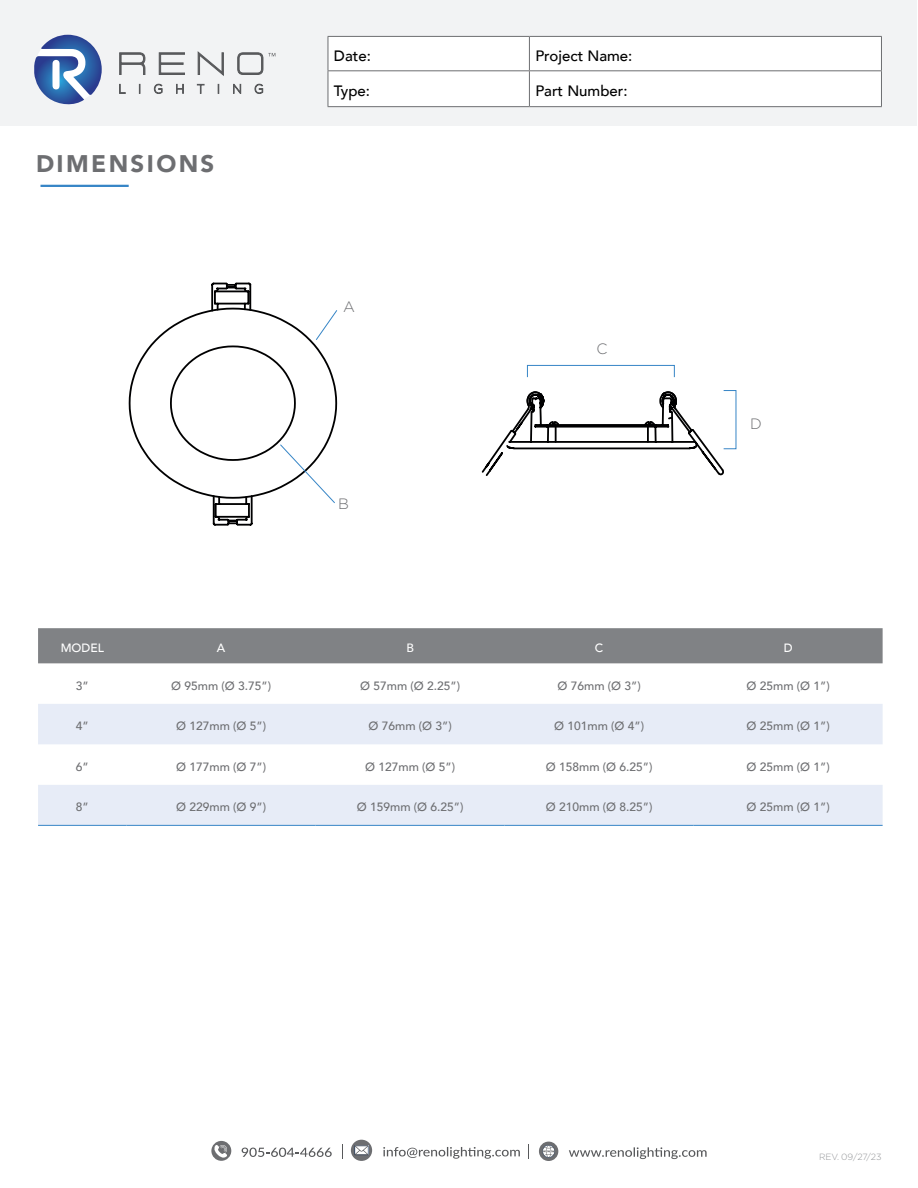
<style>
.page{position:relative;width:918px;height:1188px;background:#fff}
.page>*{position:absolute;margin:0;border:0;box-sizing:border-box;transform-origin:0 0}
.t1{font:900 24px "Avenir";letter-spacing:.1em;color:#6d6e71}
.t2{font:500 15px "Avenir";color:#000}
.t3{font:300 15px "Gotham";color:#6d6e71}
.t4{font:500 12px "Avenir";color:#6d6e71}
.t5{font:500 12px "Avenir";color:#fff}
.t6{font:300 9px "Gotham";color:#939598}
</style>
<div class="page">
<svg style="left:383px;top:1147px;width:137px;height:12px"></svg>
<div style="left:351px;top:1140px;width:21px;height:21px;background:#6d6e71;border-radius:50%"></div>
<svg style="left:354px;top:1145px;width:15px;height:10px"></svg>
<svg style="left:569px;top:1147px;width:138px;height:12px"></svg>
<div style="left:539px;top:1142px;width:19px;height:19px;background:#6d6e71;border-radius:50%"></div>
<svg style="left:542px;top:1145px;width:13px;height:13px"></svg>
<svg style="left:242px;top:1148px;width:90px;height:9px"></svg>
<div style="left:211px;top:1141px;width:20px;height:20px;background:#6d6e71;border-radius:50%"></div>
<svg style="left:213px;top:1145px;width:14px;height:13px"></svg>
<svg style="left:342px;top:1145px;width:1px;height:14px"></svg>
<svg style="left:528px;top:1145px;width:1px;height:14px"></svg>
<div style="left:1px;top:0;width:916px;height:126px;background:#f2f3f4"></div>
<svg style="left:119px;top:52px;width:27px;height:23px"></svg>
<svg style="left:158px;top:52px;width:27px;height:23px"></svg>
<svg style="left:197px;top:51px;width:27px;height:25px"></svg>
<svg style="left:119px;top:84px;width:7px;height:10px"></svg>
<svg style="left:153px;top:83px;width:10px;height:11px"></svg>
<svg style="left:176px;top:84px;width:8px;height:10px"></svg>
<svg style="left:197px;top:84px;width:8px;height:10px"></svg>
<svg style="left:233px;top:83px;width:9px;height:11px"></svg>
<svg style="left:254px;top:83px;width:10px;height:11px"></svg>
<svg style="left:34px;top:35px;width:68px;height:70px"></svg>
<svg style="left:237px;top:52px;width:38px;height:23px"></svg>
<div style="left:329px;top:37px;width:552px;height:69px;background:#fff"></div>
<hr style="left:328px;top:36px;width:201px;height:1px;background:#6d6e71">
<hr style="left:328px;top:37px;width:1px;height:33px;background:#6d6e71">
<hr style="left:529px;top:36px;width:353px;height:1px;background:#6d6e71">
<hr style="left:529px;top:37px;width:1px;height:33px;background:#6d6e71">
<hr style="left:881px;top:37px;width:1px;height:33px;background:#6d6e71">
<hr style="left:328px;top:70px;width:201px;height:1px;background:#6d6e71">
<hr style="left:328px;top:71px;width:1px;height:35px;background:#6d6e71">
<hr style="left:529px;top:70px;width:353px;height:1px;background:#6d6e71">
<hr style="left:529px;top:71px;width:1px;height:35px;background:#6d6e71">
<hr style="left:881px;top:71px;width:1px;height:35px;background:#6d6e71">
<hr style="left:328px;top:106px;width:201px;height:1px;background:#6d6e71">
<hr style="left:529px;top:106px;width:353px;height:1px;background:#6d6e71">
<div style="left:38px;top:628px;width:845px;height:35px;background:#808285"></div>
<svg style="left:38px;top:704px;width:845px;height:121px;fill:#e7ecf7"></svg>
<hr style="left:38px;top:825px;width:89px;height:1px;background:#3685c6">
<hr style="left:127px;top:825px;width:189px;height:1px;background:#3685c6">
<hr style="left:316px;top:825px;width:189px;height:1px;background:#3685c6">
<hr style="left:505px;top:825px;width:189px;height:1px;background:#3685c6">
<hr style="left:694px;top:825px;width:189px;height:1px;background:#3685c6">
<hr style="left:40px;top:185px;width:89px;height:2px;background:#3685c6">
<svg style="left:128px;top:327px;width:41px;height:152px"></svg>
<svg style="left:481px;top:364px;width:252px;height:112px"></svg>
<svg style="left:505px;top:390px;width:220px;height:86px"></svg>
<div style="left:527px;top:365px;width:148px;height:12px;border:1px solid #3685c6"></div>
<svg style="left:169px;top:282px;width:169px;height:244px"></svg>
<h1 class="t1" style="left:36px;top:143px;width:180px">DIMENSIONS</h1>
<p class="t2" style="left:334px;top:43px;width:38px">Date:</p>
<p class="t2" style="left:535px;top:43px;width:98px">Project Name:</p>
<p class="t2" style="left:334px;top:78px;width:38px">Type:</p>
<p class="t2" style="left:535px;top:78px;width:94px">Part Number:</p>
<p class="t3" style="left:343px;top:298px;width:13px">A</p>
<p class="t3" style="left:338px;top:495px;width:12px">B</p>
<p class="t3" style="left:596px;top:341px;width:13px">C</p>
<p class="t3" style="left:750px;top:415px;width:13px">D</p>
<p class="t5" style="left:61px;top:637px;width:45px">MODEL</p>
<p class="t5" style="left:217px;top:637px;width:10px">A</p>
<p class="t5" style="left:406px;top:637px;width:9px">B</p>
<p class="t5" style="left:595px;top:637px;width:10px">C</p>
<p class="t5" style="left:784px;top:637px;width:10px">D</p>
<p class="t4" style="left:76px;top:675px;width:14px">3”</p>
<p class="t4" style="left:171px;top:675px;width:102px">Ø 95mm (Ø 3.75”)</p>
<p class="t4" style="left:360px;top:675px;width:102px">Ø 57mm (Ø 2.25”)</p>
<p class="t4" style="left:557px;top:675px;width:85px">Ø 76mm (Ø 3”)</p>
<p class="t4" style="left:746px;top:675px;width:85px">Ø 25mm (Ø 1”)</p>
<p class="t4" style="left:76px;top:716px;width:14px">4”</p>
<p class="t4" style="left:176px;top:716px;width:92px">Ø 127mm (Ø 5”)</p>
<p class="t4" style="left:368px;top:716px;width:85px">Ø 76mm (Ø 3”)</p>
<p class="t4" style="left:554px;top:716px;width:92px">Ø 101mm (Ø 4”)</p>
<p class="t4" style="left:746px;top:716px;width:85px">Ø 25mm (Ø 1”)</p>
<p class="t4" style="left:76px;top:756px;width:14px">6”</p>
<p class="t4" style="left:176px;top:756px;width:92px">Ø 177mm (Ø 7”)</p>
<p class="t4" style="left:365px;top:756px;width:92px">Ø 127mm (Ø 5”)</p>
<p class="t4" style="left:546px;top:756px;width:108px">Ø 158mm (Ø 6.25”)</p>
<p class="t4" style="left:746px;top:756px;width:85px">Ø 25mm (Ø 1”)</p>
<p class="t4" style="left:76px;top:797px;width:14px">8”</p>
<p class="t4" style="left:176px;top:797px;width:92px">Ø 229mm (Ø 9”)</p>
<p class="t4" style="left:357px;top:797px;width:108px">Ø 159mm (Ø 6.25”)</p>
<p class="t4" style="left:546px;top:797px;width:108px">Ø 210mm (Ø 8.25”)</p>
<p class="t4" style="left:746px;top:797px;width:85px">Ø 25mm (Ø 1”)</p>
<p class="t6" style="left:819px;top:1152px;width:64px">REV. 09/27/23</p>
</div>
